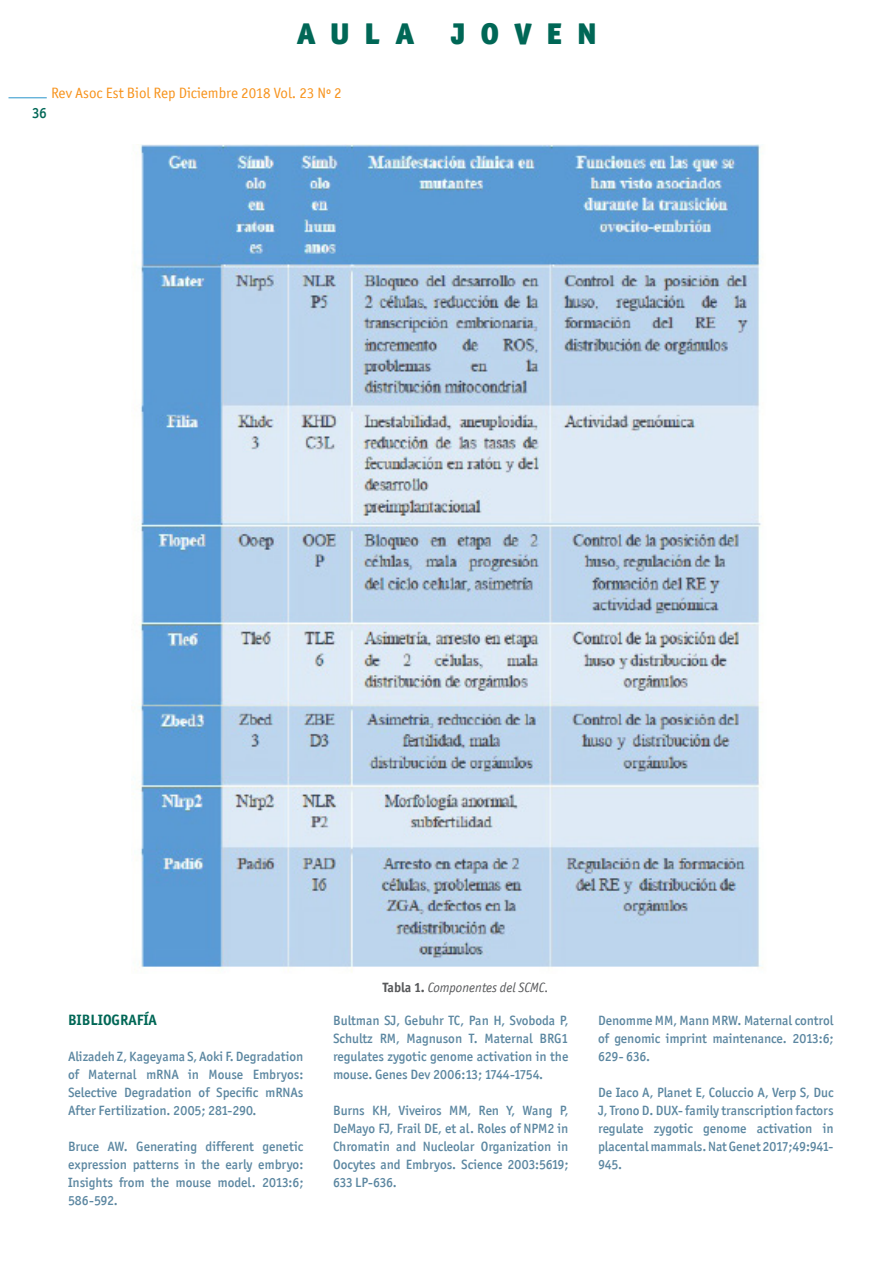
<style>
.page{position:relative;width:893px;height:1263px;background:#fff}
.page>*{position:absolute;margin:0;border:0;box-sizing:border-box;transform-origin:0 0}
.OK_ENCABEZADOS_PÁGS{font:900 30px "Officina San ITC";letter-spacing:.5em;color:#006756}
.t1{font:15px "Officina San ITC";color:#f7931d}
.OK_BODYCOPY_DESTACAD{font:700 15px "Officina San ITC";color:#006756}
.t2{font:500 15px "Officina San ITC";color:#006756}
.Referencias{font:500 13.5px/18px "Officina San ITC";color:#5c87a1;text-align:justify}
.Pie_de_Foto{font:italic 13.5px "Officina San ITC";color:#57585a}
.s1{font-weight:700;font-style:normal}
</style>
<div class="page">
<hr style="left:9px;top:97px;width:38px;height:1px;background:#2994ca">
<img style="left:133px;top:145px;width:630px;height:827px">
<p class="OK_ENCABEZADOS_PÁGS" style="left:297px;top:14px;width:301px">AULA JOVEN</p>
<p class="t1" style="left:51px;top:85px;width:292px">Rev Asoc Est Biol Rep Diciembre 2018 Vol. 23 Nº 2</p>
<p class="t2" style="left:32px;top:104px;width:17px">36</p>
<p class="OK_BODYCOPY_DESTACAD" style="left:68px;top:1011px;width:90px">BIBLIOGRAFÍA</p>
<p class="Referencias" style="left:68px;top:1048px;width:237px">Alizadeh Z, Kageyama S, Aoki F. Degradation of Maternal mRNA in Mouse Embryos:<br>Selective Degradation of Specific mRNAs After Fertilization. 2005; 281-290.</p>
<p class="Referencias" style="left:68px;top:1138px;width:237px">Bruce AW. Generating different genetic expression patterns in the early embryo:<br>Insights from the mouse model. 2013:6; 586-592.</p>
<p class="Pie_de_Foto" style="left:383px;top:980px;width:168px"><span class="s1">Tabla 1.</span> Componentes del SCMC.</p>
<p class="Referencias" style="left:333px;top:1012px;width:237px">Bultman SJ, Gebuhr TC, Pan H, Svoboda P, Schultz RM, Magnuson T. Maternal BRG1 regulates zygotic genome activation in the mouse. Genes Dev 2006:13; 1744-1754.</p>
<p class="Referencias" style="left:333px;top:1102px;width:237px">Burns KH, Viveiros MM, Ren Y, Wang P, DeMayo FJ, Frail DE, et al. Roles of NPM2 in Chromatin and Nucleolar Organization in Oocytes and Embryos. Science 2003:5619; 633 LP-636.</p>
<p class="Referencias" style="left:598px;top:1012px;width:237px">Denomme MM, Mann MRW. Maternal control of genomic imprint maintenance. 2013:6; 629- 636.</p>
<p class="Referencias" style="left:598px;top:1084px;width:237px">De Iaco A, Planet E, Coluccio A, Verp S, Duc J, Trono D. DUX- family transcription factors regulate zygotic genome activation in placental mammals. Nat Genet 2017;49:941- 945.</p>
</div>
